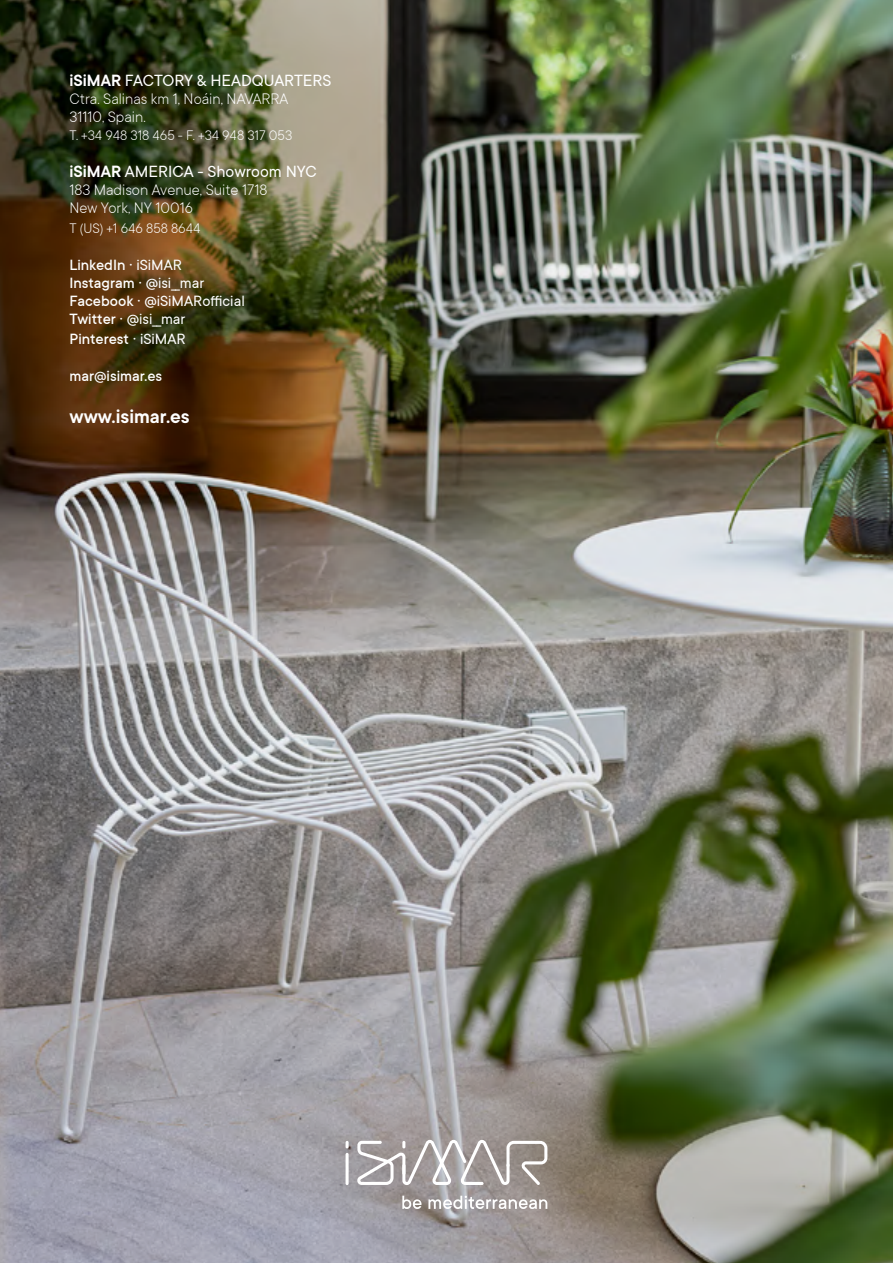
<style>
.page{position:relative;width:893px;height:1263px;background:#fff}
.page>*{position:absolute;margin:0;border:0;box-sizing:border-box;transform-origin:0 0}
.t1{font:600 21px "TT Commons";color:#fff}
.t2{font:18px "TT Commons";color:#fff}
.t3{font:500 16.5px/18px "TT Commons";color:#fff}
.t4{font:300 16.5px/18px "TT Commons";color:#fff}
.t5{font:300 15px "TT Commons";color:#fff}
.s1{font-weight:600}
.s2{font-weight:400}
</style>
<div class="page">
<img style="left:0;top:0;width:893px;height:1263px">
<hr style="left:346px;top:1153px;width:3px;height:32px;background:#fff;border-radius:2px">
<svg style="left:346px;top:1141px;width:3px;height:7px"></svg>
<svg style="left:357px;top:1140px;width:190px;height:45px"></svg>
<svg style="left:402px;top:1196px;width:19px;height:13px"></svg>
<svg style="left:428px;top:1196px;width:119px;height:13px"></svg>
<p class="t2" style="left:69px;top:70px;width:264px"><span class="s1">iSiMAR</span> FACTORY &amp; HEADQUARTERS</p>
<p class="t4" style="left:69px;top:90px;width:220px">Ctra. Salinas km 1, Noáin, NAVARRA<br>31110, Spain.</p>
<p class="t5" style="left:69px;top:127px;width:224px">T. +34 948 318 465 - F. +34 948 317 053</p>
<p class="t2" style="left:69px;top:162px;width:249px"><span class="s1">iSiMAR</span> AMERICA - Showroom NYC</p>
<p class="t4" style="left:69px;top:181px;width:199px">183 Madison Avenue, Suite 1718<br>New York, NY 10016</p>
<p class="t5" style="left:69px;top:220px;width:132px">T (US) +1 646 858 8644</p>
<p class="t3" style="left:69px;top:256px;width:177px">LinkedIn · <span class="s2">iSiMAR<br></span>Instagram · @<span class="s2">isi__mar<br></span>Facebook · @<span class="s2">iSiMARofficial<br></span>Twitter · @<span class="s2">isi__mar</span></p>
<p class="t3" style="left:69px;top:330px;width:118px">Pinterest · <span class="s2">iSiMAR</span></p>
<p class="t3" style="left:69px;top:367px;width:94px">mar@isimar.es</p>
<p class="t1" style="left:69px;top:405px;width:122px">www.isimar.es</p>
</div>
